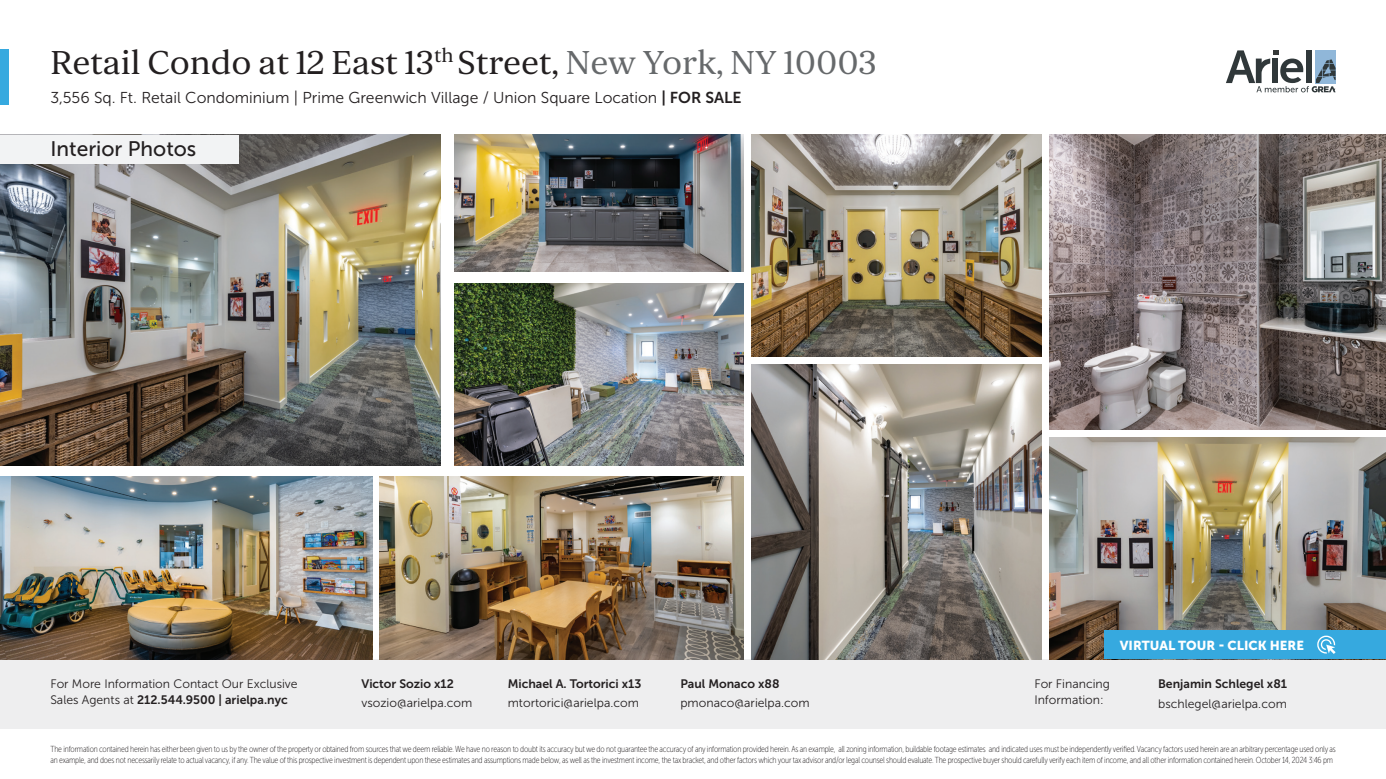
<style>
.page{position:relative;width:1386px;height:779px;background:#fff}
.page>*{position:absolute;margin:0;border:0;box-sizing:border-box;transform-origin:0 0}
.t1{font:35px "Orbikular";color:#231f20}
.t2{font:21px "Museo Sans 500";color:#231f20}
.t3{font:15.75px "Museo Sans 300";color:#231f20}
.t4{font:12.95px "Museo Sans 900";color:#fff}
.t5{font:12.25px/15.8px "Museo Sans 300";color:#231f20}
.t6{font:12.25px "Museo Sans 700";color:#231f20}
.t7{font:8.75px/10.5px "Museo Sans Cond 100";letter-spacing:-.02em;color:#231f20}
.s1{color:#66696b}
.s2{font-family:"Museo Sans 700"}
.s3{font-family:"Museo Sans 300"}
</style>
<div class="page">
<div style="left:0;top:659px;width:1386px;height:69px;background:#eeeeef"></div>
<div style="left:0;top:49px;width:9px;height:56px;background:#36a9df"></div>
<svg style="left:1226px;top:50px;width:110px;height:42px"></svg>
<img style="left:0;top:135px;width:441px;height:331px">
<img style="left:454px;top:284px;width:290px;height:182px">
<img style="left:0;top:477px;width:373px;height:182px">
<img style="left:380px;top:477px;width:364px;height:182px">
<img style="left:752px;top:135px;width:290px;height:222px">
<img style="left:1049px;top:437px;width:337px;height:222px">
<img style="left:1049px;top:135px;width:337px;height:294px">
<img style="left:752px;top:364px;width:290px;height:295px">
<img style="left:454px;top:135px;width:290px;height:136px">
<div style="left:0;top:135px;width:238px;height:28px;background:#f2f3f4"></div>
<div style="left:1104px;top:630px;width:282px;height:29px;background:#36a9df"></div>
<svg style="left:1317px;top:635px;width:19px;height:19px"></svg>
<h1 class="t1" style="left:51px;top:39px;width:828px">Retail Condo at 12 East 13<sup>th</sup> Street, <span class="s1">New York, NY 10003</span></h1>
<h3 class="t3" style="left:50px;top:89px;width:693px">3,556 Sq. Ft. Retail Condominium | Prime Greenwich Village / Union Square Location <span class="s2">| FOR SALE</span></h3>
<h2 class="t2" style="left:50px;top:137px;width:147px">Interior Photos</h2>
<h3 class="t5" style="left:50px;top:676px;width:249px">For More Information Contact Our Exclusive</h3>
<h3 class="t6" style="left:50px;top:693px;width:239px"><span class="s3">Sales Agents at</span> 212.544.9500 | arielpa.nyc</h3>
<h3 class="t6" style="left:361px;top:677px;width:94px">Victor Sozio x12</h3>
<h3 class="t6" style="left:508px;top:677px;width:135px">Michael A. Tortorici x13</h3>
<h3 class="t6" style="left:680px;top:677px;width:101px">Paul Monaco x88</h3>
<h3 class="t5" style="left:361px;top:695px;width:113px">vsozio@arielpa.com</h3>
<h3 class="t5" style="left:508px;top:695px;width:133px">mtortorici@arielpa.com</h3>
<h3 class="t5" style="left:680px;top:695px;width:131px">pmonaco@arielpa.com</h3>
<h3 class="t4" style="left:1120px;top:638px;width:186px">VIRTUAL TOUR - CLICK HERE</h3>
<h3 class="t5" style="left:1034px;top:676px;width:77px">For Financing<br>Information:</h3>
<h3 class="t6" style="left:1158px;top:677px;width:130px">Benjamin Schlegel x81</h3>
<h3 class="t5" style="left:1158px;top:696px;width:130px">bschlegel@arielpa.com</h3>
<p class="t7" style="left:50px;top:744px;width:1287px">The information contained herein has either been given to us by the owner of the property or obtained from sources that we deem reliable. We have no reason to doubt its accuracy but we do not guarantee the accuracy of any information provided herein. As an example, all zoning information, buildable footage estimates and indicated uses must be independently verified. Vacancy factors used herein are an arbitrary percentage used only as an example, and does not necessarily relate to actual vacancy, if any. The value of this prospective investment is dependent upon these estimates and assumptions made below, as well as the investment income, the tax bracket, and other factors which your tax advisor and/or legal counsel should evaluate. The prospective buyer should carefully verify each item of income, and all other information contained herein. October 14, 2024 3:46 pm</p>
</div>
